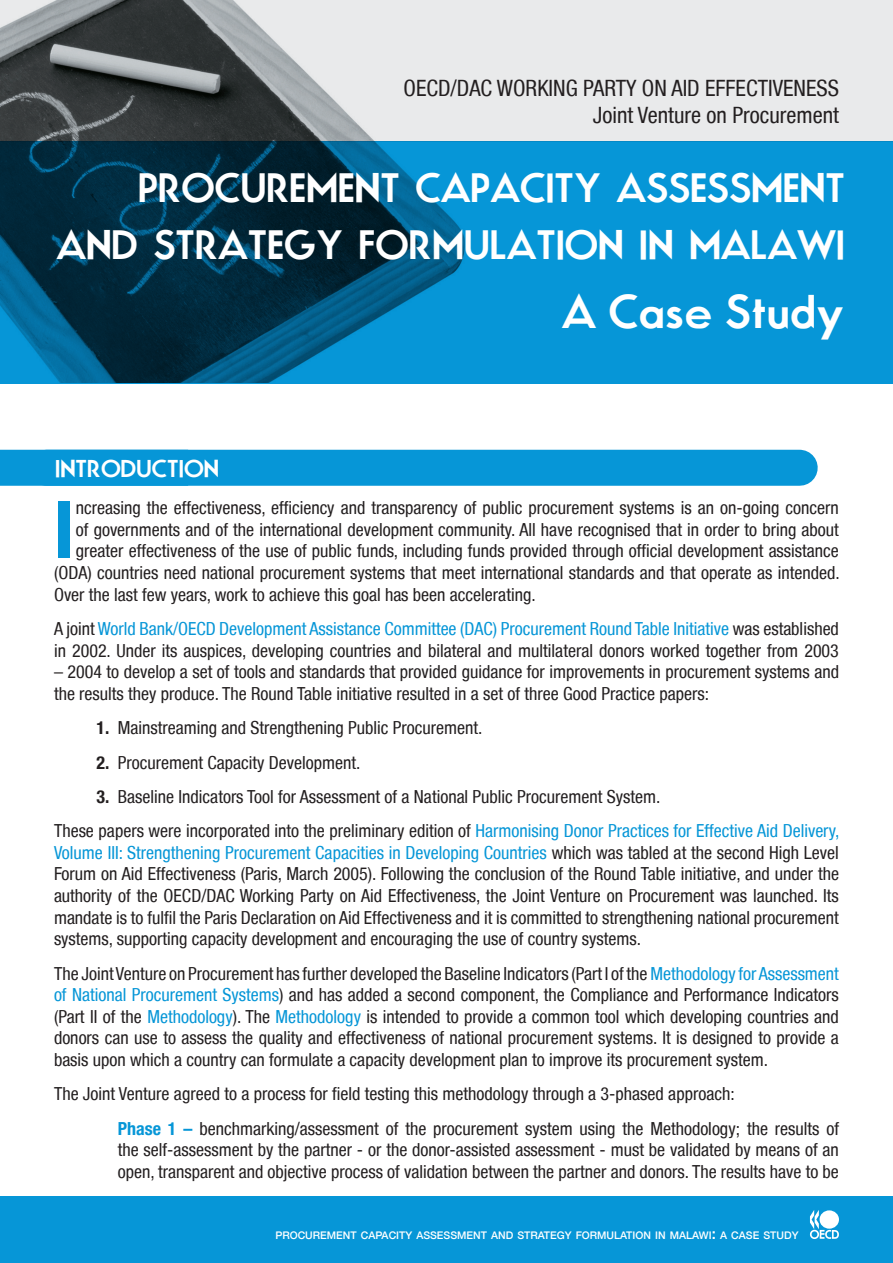
<style>
.page{position:relative;width:893px;height:1263px;background:#fff}
.page>*{position:absolute;margin:0;border:0;box-sizing:border-box;transform-origin:0 0}
.body_copy{font:700 condensed 78.45px "Helvetica Neue LT";color:#0696d7}
.t1{font:700 45px "Movement";color:#fff}
.t2{font:700 38.85px/57px "Movement";color:#fff;text-align:right}
.white_headers{font:700 23.1px "Movement";color:#fff}
.body_copy-2{font:condensed 22.5px "Helvetica Neue LT";color:#231f20}
.body_copy-3{font:condensed 18px/21.6px "Helvetica Neue LT";color:#231f20;text-align:justify}
.t3{font:500 10.5px "Helvetica Neue LT";color:#fff}
.s1{color:#0696d7}
.s2{font-weight:700}
.s3{font-weight:700;color:#0696d7}
.s4{font-size:15px}
</style>
<div class="page">
<div style="left:0;top:1196px;width:893px;height:67px;background:#0696d7"></div>
<svg style="left:810px;top:1210px;width:29px;height:29px"></svg>
<div style="left:820px;top:1210px;width:19px;height:19px;background:#fff;border-radius:50%"></div>
<svg style="left:0;top:141px;width:893px;height:243px;background:#046c9c"></svg>
<svg style="left:0;top:0;width:893px;height:141px;background:#b8babb"></svg>
<div style="left:46px;top:450px;width:754px;height:36px;background:#0696d7"></div>
<div style="left:0;top:450px;width:188px;height:36px;background:#0696d7"></div>
<p class="body_copy-2" style="left:403px;top:75px;width:437px">OECD/DAC WORKING PARTY ON AID EFFECTIVENESS</p>
<p class="body_copy-2" style="left:593px;top:102px;width:248px">Joint Venture on Procurement</p>
<p class="t2" style="left:57px;top:159px;width:790px">PROCUREMENT CAPACITY ASSESSMENT<br>AND STRATEGY FORMULATION IN MALAWI</p>
<p class="t1" style="left:562px;top:283px;width:284px">A CASE STUDY</p>
<p class="white_headers" style="left:55px;top:454px;width:165px">INTRODUCTION</p>
<p class="body_copy" style="left:54px;top:482px;width:22px">I</p>
<p class="body_copy-3" style="left:76px;top:497px;width:765px">ncreasing the effectiveness, efficiency and transparency of public procurement systems is an on-going concern</p>
<p class="body_copy-3" style="left:76px;top:518px;width:765px">of governments and of the international development community. All have recognised that in order to bring about</p>
<p class="body_copy-3" style="left:76px;top:540px;width:765px">greater effectiveness of the use of public funds, including funds provided through official development assistance</p>
<p class="body_copy-3" style="left:54px;top:562px;width:787px">(ODA) countries need national procurement systems that meet international standards and that operate as intended.</p>
<p class="body_copy-3" style="left:54px;top:583px;width:483px">Over the last few years, work to achieve this goal has been accelerating.</p>
<p class="body_copy-3" style="left:54px;top:618px;width:786px">A joint <span class="s1">World Bank/OECD Development Assistance Committee (DAC) Procurement Round Table Initiative</span> was established in 2002. Under its auspices, developing countries and bilateral and multilateral donors worked together from 2003</p>
<p class="body_copy-3" style="left:54px;top:661px;width:786px">– 2004 to develop a set of tools and standards that provided guidance for improvements in procurement systems and the results they produce. The Round Table initiative resulted in a set of three Good Practice papers:</p>
<p class="body_copy-3" style="left:97px;top:717px;width:387px"><span class="s2">1.</span> Mainstreaming and Strengthening Public Procurement.</p>
<p class="body_copy-3" style="left:97px;top:751px;width:265px"><span class="s2">2.</span> Procurement Capacity Development.</p>
<p class="body_copy-3" style="left:97px;top:785px;width:565px"><span class="s2">3.</span> Baseline Indicators Tool for Assessment of a National Public Procurement System.</p>
<p class="body_copy-3" style="left:54px;top:820px;width:787px">These papers were incorporated into the preliminary edition of <span class="s1">Harmonising Donor Practices for Effective Aid Delivery, Volume III: Strengthening Procurement Capacities in Developing Countries</span> which was tabled at the second High Level Forum on Aid Effectiveness (Paris, March 2005). Following the conclusion of the Round Table initiative, and under the authority of the OECD/DAC Working Party on Aid Effectiveness, the Joint Venture on Procurement was launched. Its mandate is to fulfil the Paris Declaration on Aid Effectiveness and it is committed to strengthening national procurement systems, supporting capacity development and encouraging the use of country systems.</p>
<p class="body_copy-3" style="left:54px;top:962px;width:786px">The Joint Venture on Procurement has further developed the Baseline Indicators (Part I of the <span class="s1">Methodology for Assessment of National Procurement Systems</span>) and has added a second component, the Compliance and Performance Indicators (Part II of the <span class="s1">Methodology</span>). The <span class="s1">Methodology</span> is intended to provide a common tool which developing countries and donors can use to assess the quality and effectiveness of national procurement systems. It is designed to provide a basis upon which a country can formulate a capacity development plan to improve its procurement system.</p>
<p class="body_copy-3" style="left:54px;top:1083px;width:682px">The Joint Venture agreed to a process for field testing this methodology through a 3-phased approach:</p>
<p class="body_copy-3" style="left:118px;top:1117px;width:723px"><span class="s3">Phase 1 –</span> benchmarking/assessment of the procurement system using the Methodology; the results of the self-assessment by the partner - or the donor-assisted assessment - must be validated by means of an open, transparent and objective process of validation between the partner and donors. The results have to be</p>
<p class="t3" style="left:275px;top:1229px;width:525px">PROCUREMENT CAPACITY ASSESSMENT AND STRATEGY FORMULATION IN MALAWI<span class="s4">:</span> A CASE STUDY</p>
</div>
